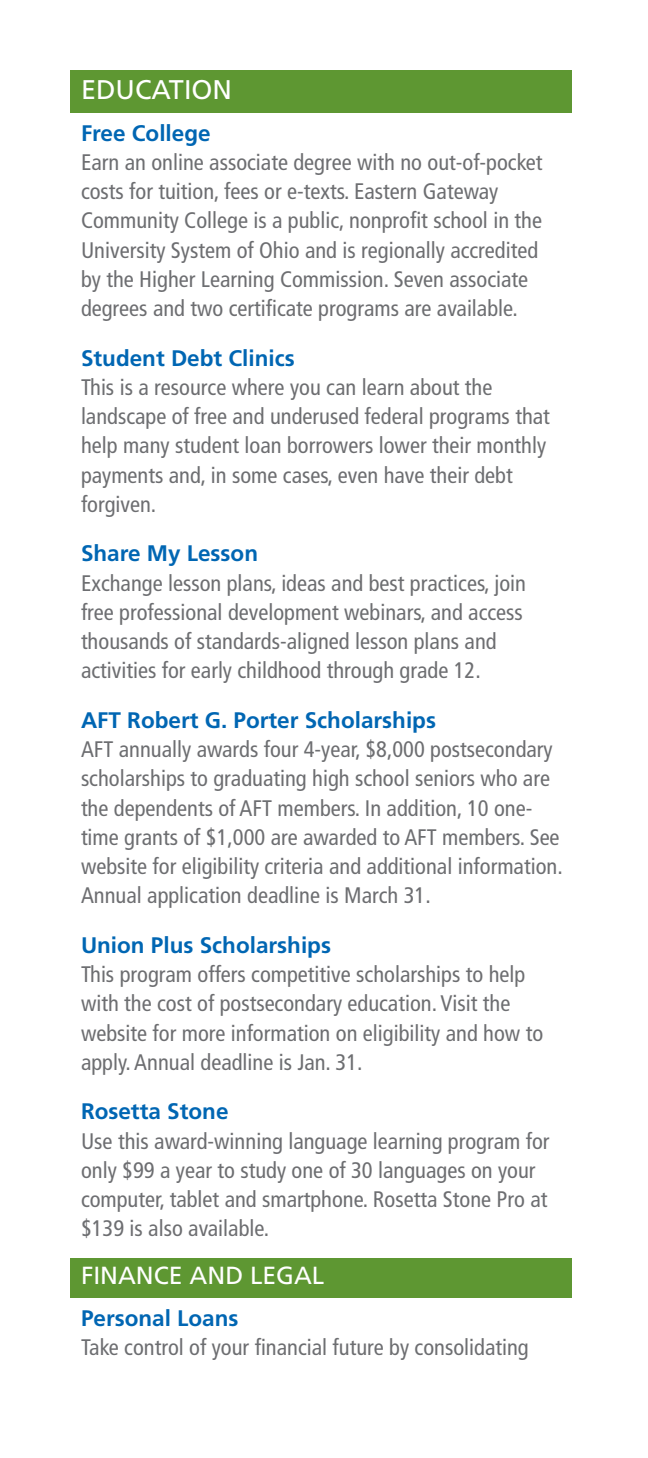
<style>
.page{position:relative;width:648px;height:1458px;background:#fff}
.page>*{position:absolute;margin:0;border:0;box-sizing:border-box;transform-origin:0 0}
.t1{font:27px "Frutiger LT Std";color:#fff}
.t2{font:24.75px "Frutiger LT Std";color:#fffffe}
.t3{font:condensed 22.5px/29.2px "Frutiger LT Std";color:#6d6e71}
.t4{font:700 22.5px "Frutiger LT Std";color:#0066b3}
</style>
<div class="page">
<div style="left:71px;top:71px;width:501px;height:42px;background:#5e9732"></div>
<div style="left:71px;top:1258px;width:501px;height:40px;background:#5e9732"></div>
<p class="t1" style="left:81px;top:74px;width:153px">EDUCATION</p>
<p class="t4" style="left:81px;top:120px;width:131px">Free College</p>
<p class="t3" style="left:81px;top:148px;width:463px">Earn an online associate degree with no out-of-pocket costs for tuition, fees or e-texts. Eastern Gateway Community College is a public, nonprofit school in the University System of Ohio and is regionally accredited by the Higher Learning Commission. Seven associate degrees and two certificate programs are available.</p>
<p class="t4" style="left:81px;top:345px;width:215px">Student Debt Clinics</p>
<p class="t3" style="left:81px;top:373px;width:470px">This is a resource where you can learn about the landscape of free and underused federal programs that help many student loan borrowers lower their monthly payments and, in some cases, even have their debt forgiven.</p>
<p class="t4" style="left:81px;top:540px;width:179px">Share My Lesson</p>
<p class="t3" style="left:81px;top:568px;width:447px">Exchange lesson plans, ideas and best practices, join free professional development webinars, and access thousands of standards-aligned lesson plans and activities for early childhood through grade 12.</p>
<p class="t4" style="left:81px;top:707px;width:357px">AFT Robert G. Porter Scholarships</p>
<p class="t3" style="left:81px;top:735px;width:483px">AFT annually awards four 4-year, $8,000 postsecondary scholarships to graduating high school seniors who are the dependents of AFT members. In addition, 10 one&shy;time grants of $1,000 are awarded to AFT members. See website for eligibility criteria and additional information.<br>Annual application deadline is March 31.</p>
<p class="t4" style="left:81px;top:932px;width:251px">Union Plus Scholarships</p>
<p class="t3" style="left:81px;top:960px;width:464px">This program offers competitive scholarships to help with the cost of postsecondary education. Visit the website for more information on eligibility and how to apply. Annual deadline is Jan. 31.</p>
<p class="t4" style="left:81px;top:1098px;width:149px">Rosetta Stone</p>
<p class="t3" style="left:81px;top:1126px;width:470px">Use this award-winning language learning program for only $99 a year to study one of 30 languages on your computer, tablet and smartphone. Rosetta Stone Pro at $139 is also available.</p>
<p class="t2" style="left:81px;top:1261px;width:245px">FINANCE AND LEGAL</p>
<p class="t4" style="left:81px;top:1305px;width:159px">Personal Loans</p>
<p class="t3" style="left:81px;top:1333px;width:449px">Take control of your financial future by consolidating</p>
</div>
